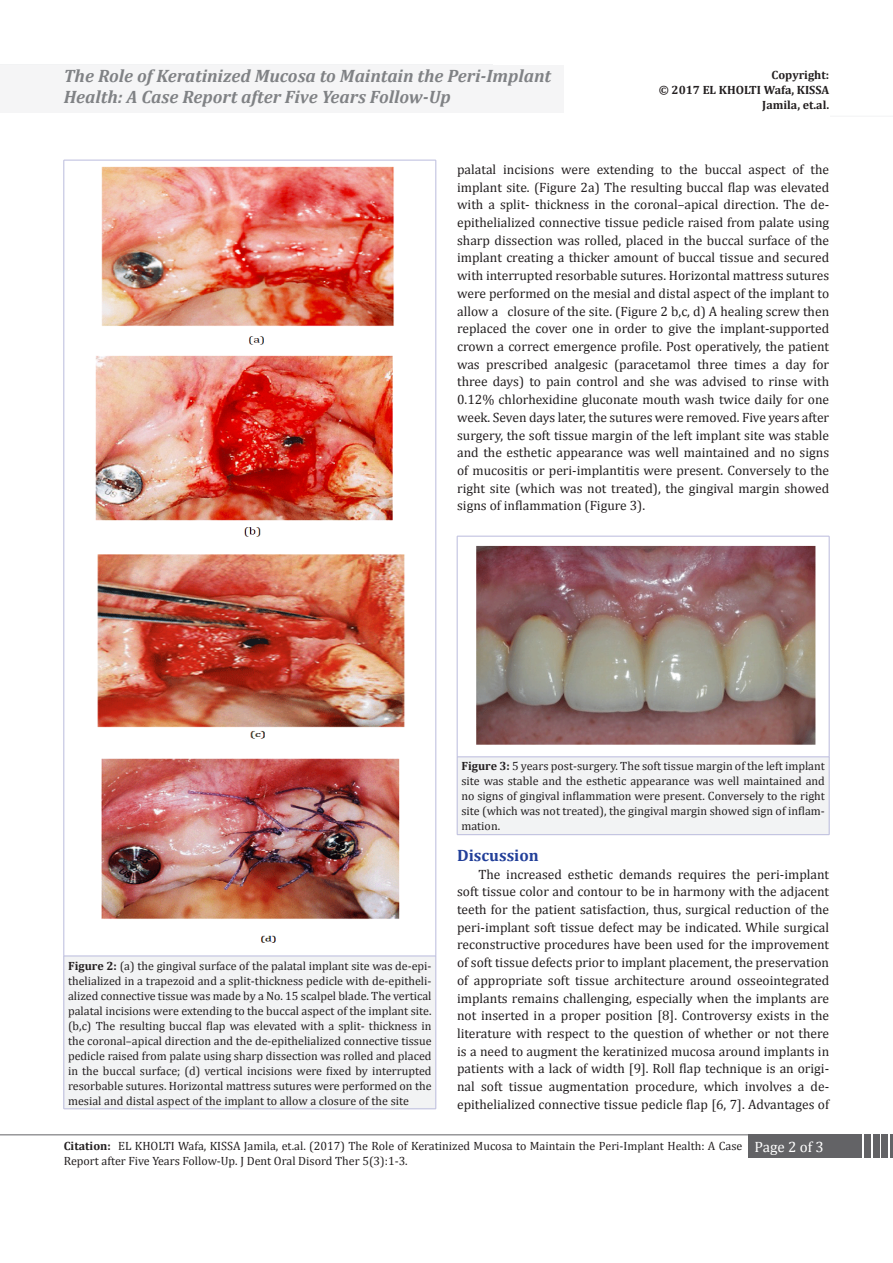
<style>
.page{position:relative;width:893px;height:1263px;background:#fff}
.page>*{position:absolute;margin:0;border:0;box-sizing:border-box;transform-origin:0 0}
.t1{font:italic 700 18px/21px "Cambria";color:#808285}
.t2{font:700 16.5px "Cambria";color:#223f99}
.t3{font:italic 700 15px "Cambria";color:#3e3e3f}
.t4{font:15px "Cambria";color:#fff}
.t5{font:13.5px/17.7px "Cambria";color:#231f20;text-align:justify}
.t6{font:12px/15px "Cambria";color:#231f20;text-align:justify}
.t7{font:700 12px/18px "Cambria";color:#231f20;text-align:right}
.s1{font-weight:700}
</style>
<div class="page">
<hr style="left:0;top:1134px;width:749px;height:1px;background:#636366">
<div style="left:748px;top:1134px;width:114px;height:24px;background:#636366"></div>
<div style="left:864px;top:1134px;width:7px;height:24px;background:#636366"></div>
<div style="left:873px;top:1134px;width:6px;height:24px;background:#636366"></div>
<div style="left:881px;top:1134px;width:7px;height:24px;background:#636366"></div>
<hr style="left:890px;top:1134px;width:3px;height:24px;background:#636366">
<svg style="left:0;top:64px;width:493px;height:1px"></svg>
<hr style="left:657px;top:116px;width:236px;height:1px;background:#f2f3f4">
<div style="left:64px;top:956px;width:372px;height:153px;background:#f2f3f4"></div>
<hr style="left:64px;top:160px;width:372px;height:1px;background:#babbdd">
<hr style="left:64px;top:160px;width:1px;height:796px;background:#babbdd">
<hr style="left:436px;top:160px;width:1px;height:796px;background:#babbdd">
<hr style="left:64px;top:956px;width:372px;height:1px;background:#babbdd">
<hr style="left:64px;top:956px;width:1px;height:153px;background:#babbdd">
<hr style="left:436px;top:956px;width:1px;height:153px;background:#babbdd">
<hr style="left:64px;top:1108px;width:372px;height:1px;background:#babbdd">
<img style="left:101px;top:166px;width:293px;height:179px">
<img style="left:95px;top:355px;width:298px;height:182px">
<img style="left:97px;top:554px;width:308px;height:185px">
<img style="left:101px;top:758px;width:299px;height:185px">
<div style="left:457px;top:757px;width:372px;height:78px;background:#f2f3f4"></div>
<hr style="left:457px;top:536px;width:372px;height:1px;background:#babbdd">
<hr style="left:457px;top:536px;width:1px;height:221px;background:#babbdd">
<hr style="left:829px;top:536px;width:1px;height:221px;background:#babbdd">
<hr style="left:457px;top:756px;width:372px;height:1px;background:#babbdd">
<hr style="left:457px;top:757px;width:1px;height:78px;background:#babbdd">
<hr style="left:829px;top:757px;width:1px;height:78px;background:#babbdd">
<hr style="left:457px;top:834px;width:372px;height:1px;background:#babbdd">
<img style="left:476px;top:545px;width:340px;height:200px">
<div style="left:0;top:65px;width:563px;height:47px;background:#f5f5f6"></div>
<div style="left:647px;top:70px;width:182px;height:55px;background:#fff"></div>
<p class="t1" style="left:64px;top:65px;width:489px">The Role of Keratinized Mucosa to Maintain the Peri-Implant<br>Health: A Case Report after Five Years Follow-Up</p>
<p class="t7" style="left:771px;top:66px;width:59px">Copyright:</p>
<p class="t3" style="left:62px;top:69px;width:423px">Surgical Treatment of Lip Pits In The Van Der Woude Syndrome</p>
<p class="t7" style="left:691px;top:70px;width:139px">Copyright:<br>© 2017 de Almeida, et al.</p>
<p class="t7" style="left:659px;top:82px;width:172px;line-height:15px">© 2017 EL KHOLTI Wafa, KISSA<br>Jamila, et.al.</p>
<p class="t5" style="left:457px;top:160px;width:374px">palatal incisions were extending to the buccal aspect of the implant site. (Figure 2a) The resulting buccal flap was elevated with a split- thickness in the coronal–apical direction. The de&shy;epithelialized connective tissue pedicle raised from palate using sharp dissection was rolled, placed in the buccal surface of the implant creating a thicker amount of buccal tissue and secured with interrupted resorbable sutures. Horizontal mattress sutures were performed on the mesial and distal aspect of the implant to allow a closure of the site. (Figure 2 b,c, d) A healing screw then replaced the cover one in order to give the implant-supported crown a correct emergence profile. Post operatively, the patient was prescribed analgesic (paracetamol three times a day for three days) to pain control and she was advised to rinse with 0.12% chlorhexidine gluconate mouth wash twice daily for one week. Seven days later, the sutures were removed. Five years after surgery, the soft tissue margin of the left implant site was stable and the esthetic appearance was well maintained and no signs of mucositis or peri-implantitis were present. Conversely to the right site (which was not treated), the gingival margin showed signs of inflammation (Figure 3).</p>
<p class="t6" style="left:68px;top:958px;width:365px"><span class="s1">Figure 2:</span> (a) the gingival surface of the palatal implant site was de-epi&shy;thelialized in a trapezoid and a split-thickness pedicle with de-epitheli&shy;alized connective tissue was made by a No. 15 scalpel blade. The vertical palatal incisions were extending to the buccal aspect of the implant site. (b,c) The resulting buccal flap was elevated with a split- thickness in the coronal–apical direction and the de-epithelialized connective tissue pedicle raised from palate using sharp dissection was rolled and placed in the buccal surface; (d) vertical incisions were fixed by interrupted resorbable sutures. Horizontal mattress sutures were performed on the mesial and distal aspect of the implant to allow a closure of the site</p>
<p class="t6" style="left:461px;top:759px;width:365px"><span class="s1">Figure 3:</span> 5 years post-surgery. The soft tissue margin of the left implant site was stable and the esthetic appearance was well maintained and no signs of gingival inflammation were present. Conversely to the right site (which was not treated), the gingival margin showed sign of inflam&shy;mation.</p>
<p class="t2" style="left:457px;top:844px;width:83px">Discussion</p>
<p class="t5" style="left:457px;top:865px;width:374px;text-indent:21px">The increased esthetic demands requires the peri-implant soft tissue color and contour to be in harmony with the adjacent teeth for the patient satisfaction, thus, surgical reduction of the peri-implant soft tissue defect may be indicated. While surgical reconstructive procedures have been used for the improvement of soft tissue defects prior to implant placement, the preservation of appropriate soft tissue architecture around osseointegrated implants remains challenging, especially when the implants are not inserted in a proper position [8]. Controversy exists in the literature with respect to the question of whether or not there is a need to augment the keratinized mucosa around implants in patients with a lack of width [9]. Roll flap technique is an origi&shy;nal soft tissue augmentation procedure, which involves a de&shy;epithelialized connective tissue pedicle flap [6, 7]. Advantages of</p>
<p class="t6" style="left:68px;top:1139px;width:671px"><span class="s1">Citation:</span> de Almeida RS, Rodrigues WC, de Melo WM, Seo J, Shinohara ÉH (2017) Surgical Tre tment of Lip Pits In The Van Der</p>
<p class="t4" style="left:754px;top:1138px;width:71px">Page 2 of 3</p>
<p class="t6" style="left:68px;top:1157px;width:267px">Woude Syndrome. J Dent Oral Disord Ther 5(1): 1-3.</p>
<p class="t6" style="left:64px;top:1138px;width:680px"><span class="s1">Citation:</span> EL KHOLTI Wafa, KISSA Jamila, et.al. (2017) The Role of Keratinized Mucosa to Maintain the Peri-Implant Health: A Case<br>Report after Five Years Follow-Up. J Dent Oral Disord Ther 5(3):1-3.</p>
</div>
